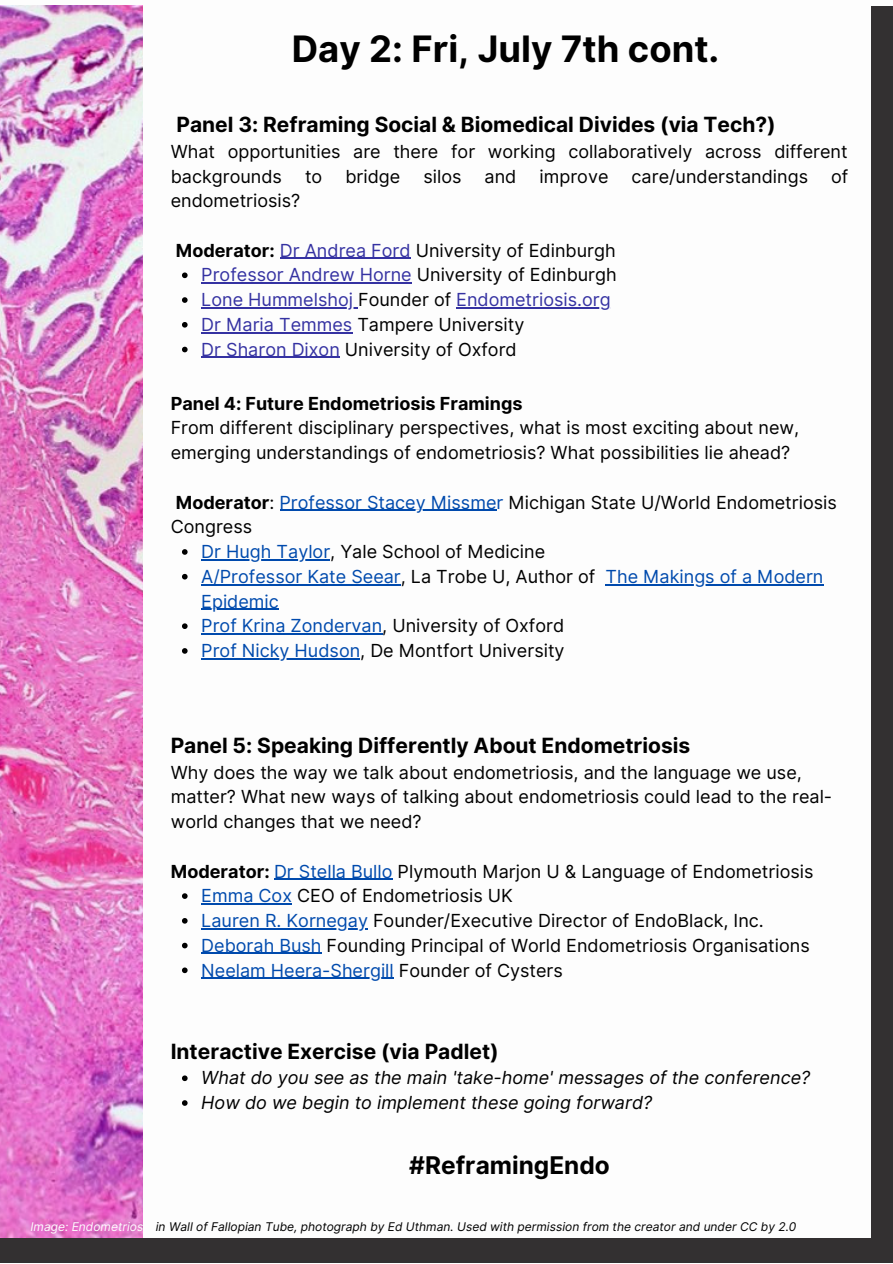
<style>
.page{position:relative;width:893px;height:1264px;background:#fff}
.page>*{position:absolute;margin:0;border:0;box-sizing:border-box;transform-origin:0 0}
.t1{font:700 36.45px "Inter";color:#000}
.t2{font:700 24.45px "Inter";color:#000}
.t3{font:700 21px "Inter";color:#000}
.t4{font:18px/24.8px "Inter";color:#000}
.t5{font:18px/24.8px "Inter";color:#004aad}
.t6{font:italic 18px "Inter";color:#000}
.t7{font:18px "Inter";color:#3532a2}
.t8{font:700 18px "Inter";color:#000}
.t9{font:italic 12px "Inter";color:#000}
.s1{font-weight:700}
.s2{color:#3532a2}
.s3{color:#000}
.s4{color:#004aad}
.s5{color:#fdfdfd}
</style>
<div class="page">
<div style="left:0;top:0;width:892px;height:1262px;background:#333031"></div>
<div style="left:0;top:0;width:892px;height:5px;background:#fdfdfd"></div>
<div style="left:0;top:6px;width:870px;height:1231px;background:#fdfdfd"></div>
<img style="left:0;top:5px;width:143px;height:1232px">
<svg style="left:182px;top:272px;width:5px;height:6px"></svg>
<hr style="left:201px;top:282px;width:211px;height:2px;background:#3532a2">
<svg style="left:182px;top:297px;width:5px;height:6px"></svg>
<hr style="left:201px;top:307px;width:157px;height:1px;background:#3532a2">
<hr style="left:456px;top:307px;width:154px;height:1px;background:#3532a2">
<svg style="left:182px;top:322px;width:5px;height:5px"></svg>
<hr style="left:201px;top:332px;width:151px;height:1px;background:#3532a2">
<svg style="left:182px;top:347px;width:5px;height:5px"></svg>
<hr style="left:201px;top:357px;width:139px;height:1px;background:#3532a2">
<svg style="left:182px;top:549px;width:5px;height:6px"></svg>
<hr style="left:201px;top:559px;width:129px;height:1px;background:#004aad">
<svg style="left:182px;top:574px;width:5px;height:5px"></svg>
<hr style="left:201px;top:584px;width:200px;height:1px;background:#004aad">
<hr style="left:605px;top:584px;width:218px;height:1px;background:#004aad">
<hr style="left:201px;top:608px;width:78px;height:2px;background:#004aad">
<svg style="left:182px;top:623px;width:5px;height:6px"></svg>
<hr style="left:201px;top:633px;width:181px;height:1px;background:#004aad">
<svg style="left:182px;top:648px;width:5px;height:5px"></svg>
<hr style="left:201px;top:658px;width:159px;height:1px;background:#004aad">
<svg style="left:182px;top:893px;width:5px;height:5px"></svg>
<hr style="left:201px;top:903px;width:91px;height:1px;background:#004aad">
<svg style="left:182px;top:918px;width:5px;height:5px"></svg>
<hr style="left:201px;top:928px;width:167px;height:1px;background:#004aad">
<svg style="left:182px;top:942px;width:5px;height:6px"></svg>
<hr style="left:201px;top:952px;width:120px;height:2px;background:#004aad">
<svg style="left:182px;top:967px;width:5px;height:6px"></svg>
<hr style="left:201px;top:977px;width:193px;height:1px;background:#004aad">
<svg style="left:182px;top:1075px;width:5px;height:6px"></svg>
<svg style="left:182px;top:1100px;width:5px;height:5px"></svg>
<hr style="left:280px;top:258px;width:130px;height:1px;background:#3532a2">
<hr style="left:279px;top:510px;width:217px;height:1px;background:#004aad">
<hr style="left:274px;top:878px;width:118px;height:1px;background:#004aad">
<p class="t1" style="left:292px;top:27px;width:429px">Day 2: Fri, July 7th cont.</p>
<p class="t3" style="left:176px;top:112px;width:600px">Panel 3: Reframing Social &amp; Biomedical Divides (via Tech?)</p>
<p class="t4" style="left:171px;top:139px;width:678px">What opportunities are there for working collaboratively across different backgrounds</p>
<p class="t4" style="left:305px;top:164px;width:19px">to</p>
<p class="t4" style="left:345px;top:164px;width:56px">bridge</p>
<p class="t4" style="left:423px;top:164px;width:40px">silos</p>
<p class="t4" style="left:484px;top:164px;width:33px">and</p>
<p class="t4" style="left:539px;top:164px;width:70px">improve</p>
<p class="t4" style="left:631px;top:164px;width:178px">care/understandings</p>
<p class="t4" style="left:831px;top:164px;width:19px">of</p>
<p class="t4" style="left:171px;top:188px;width:131px">endometriosis?</p>
<p class="t4" style="left:176px;top:238px;width:441px"><span class="s1">Moderator:</span> <span class="s2">Dr Andrea Ford</span> University of Edinburgh</p>
<p class="t4" style="left:201px;top:262px;width:417px"><span class="s2">Professor Andrew Horne</span> University of Edinburgh</p>
<p class="t7" style="left:201px;top:289px;width:411px">Lone Hummelshoj <span class="s3">Founder of</span> Endometriosis.org</p>
<p class="t4" style="left:201px;top:312px;width:324px"><span class="s2">Dr Maria Temmes</span> Tampere University</p>
<p class="t4" style="left:201px;top:337px;width:317px"><span class="s2">Dr Sharon Dixon</span> University of Oxford</p>
<p class="t8" style="left:171px;top:392px;width:353px">Panel 4: Future Endometriosis Framings</p>
<p class="t4" style="left:171px;top:415px;width:630px">From different disciplinary perspectives, what is most exciting about new, emerging understandings of endometriosis? What possibilities lie ahead?</p>
<p class="t4" style="left:171px;top:490px;width:667px"><span class="s1">Moderator</span>: <span class="s4">Professor Stacey Missmer</span> Michigan State U/World Endometriosis<br>Congress</p>
<p class="t4" style="left:201px;top:539px;width:345px"><span class="s4">Dr Hugh Taylor</span>, Yale School of Medicine</p>
<p class="t5" style="left:201px;top:564px;width:623px">A/Professor Kate Seear<span class="s3">, La Trobe U, Author of</span> The Makings of a Modern<br>Epidemic</p>
<p class="t4" style="left:201px;top:613px;width:364px"><span class="s4">Prof Krina Zondervan</span>, University of Oxford</p>
<p class="t4" style="left:201px;top:638px;width:365px"><span class="s4">Prof Nicky Hudson</span>, De Montfort University</p>
<p class="t3" style="left:171px;top:732px;width:521px">Panel 5: Speaking Differently About Endometriosis</p>
<p class="t4" style="left:171px;top:759px;width:663px">Why does the way we talk about endometriosis, and the language we use, matter? What new ways of talking about endometriosis could lead to the real&shy;world changes that we need?</p>
<p class="t4" style="left:171px;top:858px;width:644px"><span class="s1">Moderator:</span> <span class="s4">Dr Stella Bullo</span> Plymouth Marjon U &amp; Language of Endometriosis</p>
<p class="t4" style="left:201px;top:883px;width:313px"><span class="s4">Emma Cox</span> CEO of Endometriosis UK</p>
<p class="t4" style="left:201px;top:908px;width:564px"><span class="s4">Lauren R. Kornegay</span> Founder/Executive Director of EndoBlack, Inc.</p>
<p class="t4" style="left:201px;top:932px;width:610px"><span class="s4">Deborah Bush</span> Founding Principal of World Endometriosis Organisations</p>
<p class="t5" style="left:201px;top:957px;width:363px">Neelam Heera-Shergill <span class="s3">Founder of Cysters</span></p>
<p class="t3" style="left:171px;top:1038px;width:329px">Interactive Exercise (via Padlet)</p>
<p class="t6" style="left:201px;top:1067px;width:610px">What do you see as the main 'take-home' messages of the conference?</p>
<p class="t6" style="left:201px;top:1091px;width:452px">How do we begin to implement these going forward?</p>
<p class="t2" style="left:409px;top:1150px;width:202px">#ReframingEndo</p>
<p class="t9" style="left:30px;top:1219px;width:767px"><span class="s5">Image: Endometriosis</span> in Wall of Fallopian Tube, photograph by Ed Uthman. Used with permission from the creator and under CC by 2.0</p>
</div>
